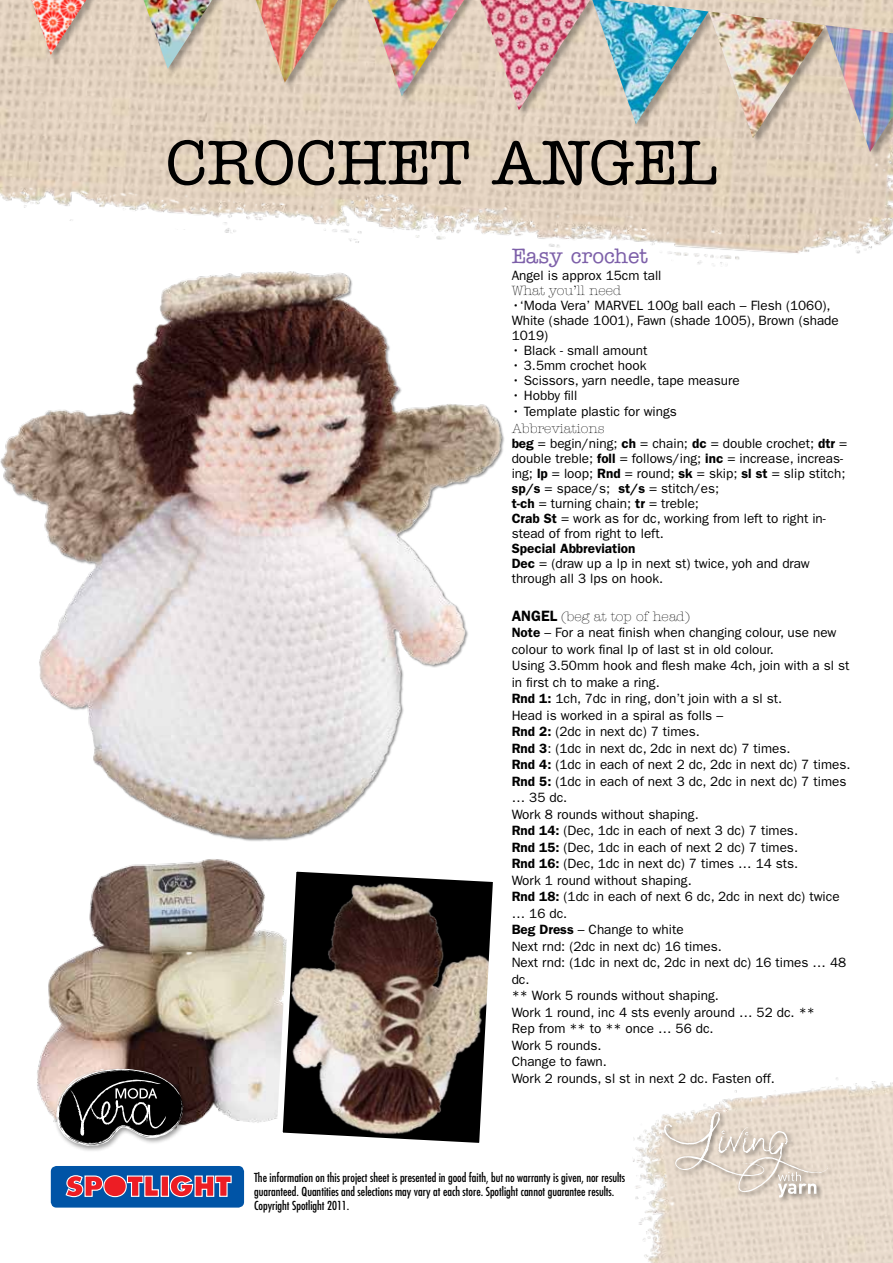
<style>
.page{position:relative;width:893px;height:1263px;background:#fff}
.page>*{position:absolute;margin:0;border:0;box-sizing:border-box;transform-origin:0 0}
.t1{font:500 62.85px "American Typewriter Std";color:#000}
.t2{font:500 21px "American Typewriter Std";color:#7d60a9}
.t3{font:13.5px/16.5px "ITC Franklin Gothic Std";color:#000}
.t4{font:300 13.5px "American Typewriter Std";color:#000}
.t5{font:condensed 12.15px/14.1px "Futura Std";color:#000}
.s1{font-weight:600}
.s2{font-family:"ITC Franklin Gothic Std";font-weight:600;font-size:15px}
</style>
<div class="page">
<img style="left:633px;top:1077px;width:260px;height:186px">
<div style="left:51px;top:1166px;width:193px;height:41px;background:#0054a6;border-radius:6px"></div>
<svg style="left:65px;top:1175px;width:39px;height:23px"></svg>
<div style="left:104px;top:1176px;width:22px;height:20px;background:#ed1d24;border-radius:50%"></div>
<div style="left:103px;top:1175px;width:24px;height:22px;border:1px solid #fff;border-radius:50%"></div>
<svg style="left:126px;top:1175px;width:33px;height:22px"></svg>
<div style="left:161px;top:1176px;width:8px;height:20px;background:#ed1d24"></div>
<div style="left:161px;top:1175px;width:8px;height:22px;border:1px solid #fff"></div>
<svg style="left:169px;top:1175px;width:63px;height:23px"></svg>
<img style="left:0;top:0;width:893px;height:266px">
<div style="left:6px;top:0;width:887px;height:188px;background:#000;opacity:.3"></div>
<img style="left:31px;top:0;width:55px;height:55px">
<img style="left:256px;top:0;width:82px;height:83px">
<img style="left:368px;top:0;width:96px;height:96px">
<img style="left:480px;top:0;width:110px;height:110px">
<img style="left:592px;top:0;width:117px;height:124px">
<img style="left:709px;top:11px;width:117px;height:127px">
<img style="left:144px;top:0;width:68px;height:69px">
<img style="left:826px;top:25px;width:67px;height:127px">
<div style="left:661px;top:1110px;width:173px;height:94px;background:#000;opacity:.5"></div>
<svg style="left:663px;top:1112px;width:165px;height:85px;background:#e0d5c8"></svg>
<img style="left:0;top:242px;width:519px;height:599px">
<img style="left:37px;top:859px;width:236px;height:264px">
<svg style="left:273px;top:871px;width:220px;height:272px;background:#746861"></svg>
<svg style="left:46px;top:1059px;width:145px;height:92px"></svg>
<h1 class="t1" style="left:166px;top:128px;width:553px">CROCHET ANGEL</h1>
<h2 class="t2" style="left:512px;top:245px;width:138px">Easy crochet</h2>
<p class="t3" style="left:512px;top:267px;width:151px">Angel is approx 15cm tall</p>
<p class="t4" style="left:512px;top:283px;width:111px">What you’ll need</p>
<p class="t3" style="left:512px;top:298px;width:329px;line-height:15px">•‘Moda Vera’ MARVEL 100g ball each – Flesh (1060),<br>White (shade 1001), Fawn (shade 1005), Brown (shade<br>1019)</p>
<p class="t3" style="left:512px;top:342px;width:137px">• Black - small amount</p>
<p class="t3" style="left:512px;top:357px;width:136px">• 3.5mm crochet hook</p>
<p class="t3" style="left:512px;top:372px;width:230px">• Scissors, yarn needle, tape measure</p>
<p class="t3" style="left:512px;top:387px;width:67px">• Hobby fill</p>
<p class="t3" style="left:512px;top:404px;width:167px">• Template plastic for wings</p>
<p class="t4" style="left:512px;top:421px;width:95px">Abbreviations</p>
<p class="t3" style="left:512px;top:436px;width:337px;line-height:15px"><span class="s1">beg</span> = begin/ning; <span class="s1">ch</span> = chain; <span class="s1">dc</span> = double crochet; <span class="s1">dtr</span> = double treble; <span class="s1">foll</span> = follows/ing; <span class="s1">inc</span> = increase, increas&shy;ing; <span class="s1">lp</span> = loop; <span class="s1">Rnd</span> = round; <span class="s1">sk</span> = skip; <span class="s1">sl st</span> = slip stitch; <span class="s1">sp/s</span> = space/s; <span class="s1">st/s</span> = stitch/es;<br><span class="s1">t-ch</span> = turning chain; <span class="s1">tr</span> = treble;<br><span class="s1">Crab St</span> = work as for dc, working from left to right in&shy;stead of from right to left.</p>
<p class="t3" style="left:512px;top:541px;width:300px;line-height:15px"><span class="s1">Special Abbreviation<br>Dec</span> = (draw up a lp in next st) twice, yoh and draw through all 3 lps on hook.</p>
<p class="t4" style="left:512px;top:609px;width:180px"><span class="s2">ANGEL</span> (beg at top of head)</p>
<p class="t3" style="left:512px;top:625px;width:340px"><span class="s1">Note</span> – For a neat finish when changing colour, use new colour to work final lp of last st in old colour.<br>Using 3.50mm hook and flesh make 4ch, join with a sl st in first ch to make a ring.<br><span class="s1">Rnd 1:</span> 1ch, 7dc in ring, don’t join with a sl st.<br>Head is worked in a spiral as folls –<br><span class="s1">Rnd 2:</span> (2dc in next dc) 7 times.<br><span class="s1">Rnd 3</span>: (1dc in next dc, 2dc in next dc) 7 times.<br><span class="s1">Rnd 4:</span> (1dc in each of next 2 dc, 2dc in next dc) 7 times.<br><span class="s1">Rnd 5:</span> (1dc in each of next 3 dc, 2dc in next dc) 7 times … 35 dc.<br>Work 8 rounds without shaping.<br><span class="s1">Rnd 14:</span> (Dec, 1dc in each of next 3 dc) 7 times.<br><span class="s1">Rnd 15:</span> (Dec, 1dc in each of next 2 dc) 7 times.<br><span class="s1">Rnd 16:</span> (Dec, 1dc in next dc) 7 times … 14 sts.<br>Work 1 round without shaping.<br><span class="s1">Rnd 18:</span> (1dc in each of next 6 dc, 2dc in next dc) twice … 16 dc.<br><span class="s1">Beg Dress</span> – Change to white<br>Next rnd: (2dc in next dc) 16 times.<br>Next rnd: (1dc in next dc, 2dc in next dc) 16 times … 48 dc.<br>** Work 5 rounds without shaping.<br>Work 1 round, inc 4 sts evenly around … 52 dc. **<br>Rep from ** to ** once … 56 dc.<br>Work 5 rounds.<br>Change to fawn.<br>Work 2 rounds, sl st in next 2 dc. Fasten off.</p>
<p class="t5" style="left:254px;top:1170px;width:373px">The information on this project sheet is presented in good faith, but no warranty is given, nor results guaranteed. Quantities and selections may vary at each store. Spotlight cannot guarantee results.<br>Copyright Spotlight 2011.</p>
</div>
